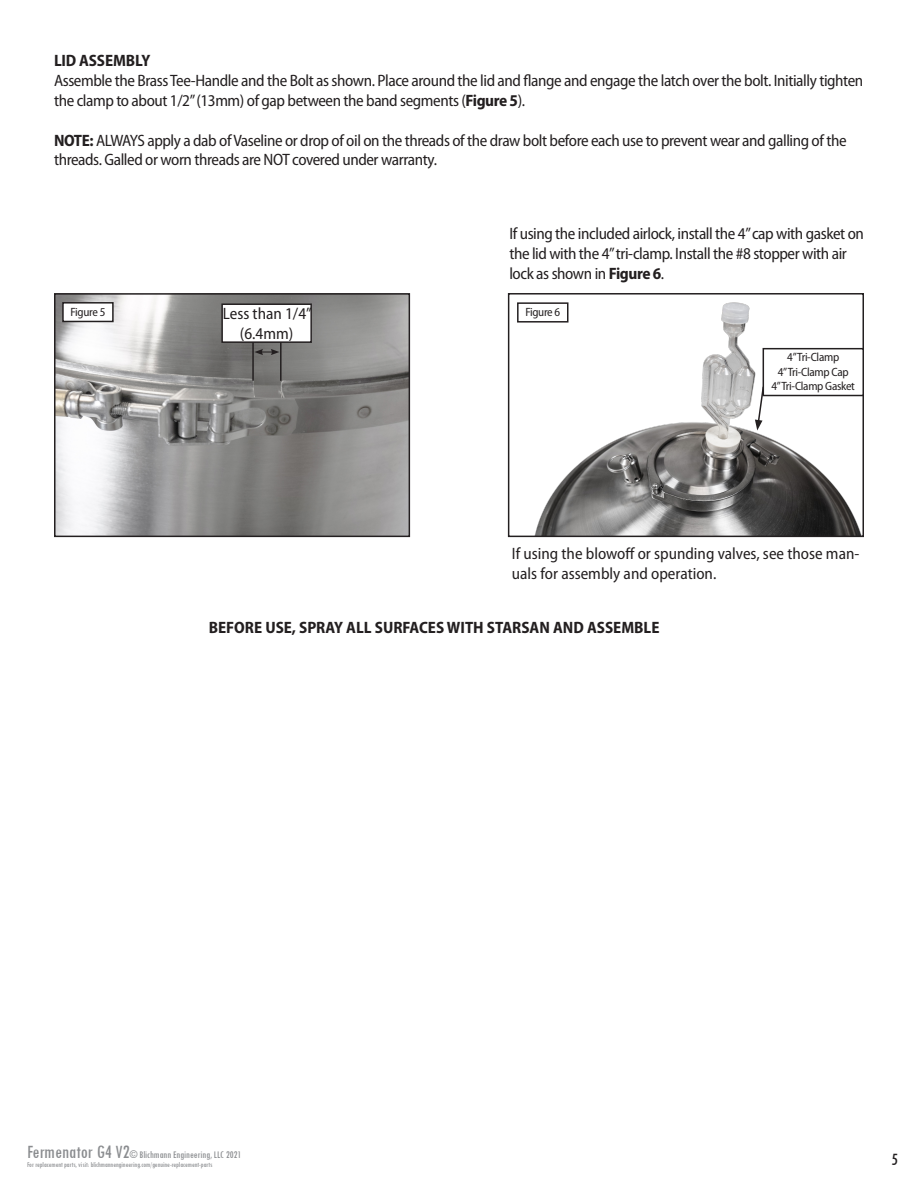
<style>
.page{position:relative;width:918px;height:1188px;background:#fff}
.page>*{position:absolute;margin:0;border:0;box-sizing:border-box;transform-origin:0 0}
.t1{font:condensed 18px "Tw Cen";color:#231f20}
.t2{font:semi-condensed 16.5px/19.8px "Myriad Pro";letter-spacing:-.025em;color:#231f20}
.t3{font:semi-condensed 16.5px/19.8px "Myriad Pro";color:#231f20;text-align:center}
.t4{font:700 semi-condensed 16.5px "Myriad Pro";color:#231f20}
.t5{font:semi-condensed 12px "Myriad Pro";letter-spacing:-.025em;color:#231f20}
.t6{font:condensed 10.5px "Tw Cen";color:#8a8c8f}
.t7{font:condensed 7.5px "Tw Cen";color:#8a8c8f}
.s1{font-weight:700}
.s2{font-size:19.5px}
</style>
<div class="page">
<img style="left:535px;top:302px;width:326px;height:232px">
<div style="left:508px;top:293px;width:356px;height:244px;border:2px solid #231f20"></div>
<div style="left:518px;top:303px;width:50px;height:19px;background:#fff"></div>
<div style="left:517px;top:302px;width:51px;height:21px;border:2px solid #231f20"></div>
<svg style="left:755px;top:385px;width:10px;height:45px"></svg>
<div style="left:763px;top:349px;width:100px;height:47px;background:#fff"></div>
<div style="left:763px;top:348px;width:101px;height:48px;border:2px solid #231f20"></div>
<img style="left:57px;top:296px;width:350px;height:238px">
<div style="left:54px;top:293px;width:356px;height:244px;border:2px solid #231f20"></div>
<hr style="left:252px;top:342px;width:2px;height:39px;background:#231f20">
<hr style="left:280px;top:342px;width:2px;height:39px;background:#231f20">
<svg style="left:254px;top:349px;width:25px;height:6px"></svg>
<div style="left:222px;top:304px;width:89px;height:38px;background:#fff"></div>
<div style="left:221px;top:303px;width:91px;height:40px;border:2px solid #231f20"></div>
<div style="left:63px;top:303px;width:50px;height:18px;background:#fff"></div>
<div style="left:62px;top:302px;width:52px;height:20px;border:2px solid #231f20"></div>
<p class="t4" style="left:54px;top:52px;width:98px">LID ASSEMBLY</p>
<p class="t2" style="left:54px;top:71px;width:811px">Assemble the Brass Tee-Handle and the Bolt as shown. Place around the lid and flange and engage the latch over the bolt. Initially tighten the clamp to about 1/2” (13mm) of gap between the band segments (<span class="s1">Figure 5</span>).</p>
<p class="t2" style="left:54px;top:131px;width:794px"><span class="s1">NOTE:</span> ALWAYS apply a dab of Vaseline or drop of oil on the threads of the draw bolt before each use to prevent wear and galling of the threads. Galled or worn threads are NOT covered under warranty.</p>
<p class="t5" style="left:71px;top:305px;width:36px">Figure 5</p>
<p class="t3" style="left:223px;top:304px;width:90px">Less than 1/4” (6.4mm)</p>
<p class="t2" style="left:509px;top:224px;width:356px">If using the included airlock, install the 4” cap with gasket on the lid with the 4” tri-clamp. Install the #8 stopper with air lock as shown in <span class="s1">Figure 6</span>.</p>
<p class="t5" style="left:525px;top:305px;width:36px">Figure 6</p>
<p class="t5" style="left:787px;top:351px;width:53px">4” Tri-Clamp</p>
<p class="t5" style="left:778px;top:365px;width:72px">4” Tri-Clamp Cap</p>
<p class="t5" style="left:772px;top:380px;width:85px">4” Tri-Clamp Gasket</p>
<p class="t3" style="left:512px;top:544px;width:349px;text-align:left">If using the blowoff or spunding valves, see those man&shy;uals for assembly and operation.</p>
<p class="t4" style="left:209px;top:619px;width:452px">BEFORE USE, SPRAY ALL SURFACES WITH STARSAN AND ASSEMBLE</p>
<p class="t6" style="left:27px;top:1148px;width:216px"><span class="s2">Fermenator G4 V2</span>© Blichmann Engineering, LLC 2021</p>
<p class="t7" style="left:27px;top:1160px;width:187px">For replacement parts, visit: blichmannengineering.com/genuine-replacement-parts</p>
<p class="t1" style="left:892px;top:1149px;width:8px">5</p>
</div>
